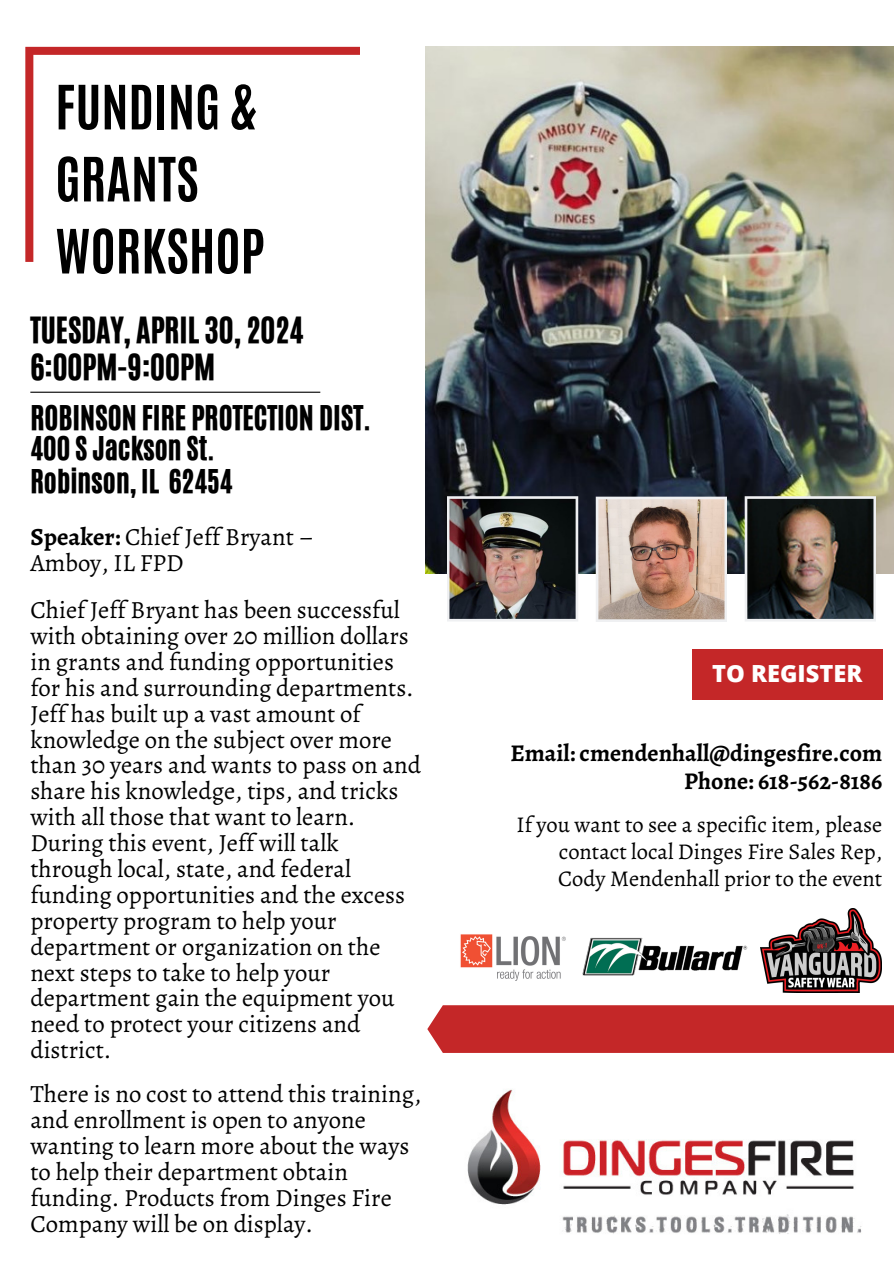
<style>
.page{position:relative;width:894px;height:1264px;background:#fff}
.page>*{position:absolute;margin:0;border:0;box-sizing:border-box;transform-origin:0 0}
.t1{font:700 51.9px/72px "Antonio";color:#000}
.t2{font:30.3px/37.2px "CA Generated";color:#000}
.t3{font:28.65px "CA Generated";color:#000}
.t4{font:27.6px/32.7px "CA Generated";color:#000}
.t5{font:24.75px/25.8px "Alegreya";color:#000}
.t6{font:700 24px/28px "Alegreya";color:#000;text-align:right}
.t7{font:800 23.55px "Open Sans";color:#fff}
.t8{font:22.5px "Alegreya";color:#000}
.s1{font-weight:700}
</style>
<div class="page">
<img style="left:426px;top:47px;width:467px;height:526px">
<div style="left:692px;top:649px;width:190px;height:51px;background:#c42728"></div>
<svg style="left:744px;top:496px;width:131px;height:125px;background:#443f3a"></svg>
<img style="left:446px;top:496px;width:132px;height:125px">
<img style="left:595px;top:496px;width:132px;height:126px">
<svg style="left:25px;top:47px;width:335px;height:215px"></svg>
<div style="left:427px;top:1005px;width:466px;height:47px;background:#c42728"></div>
<img style="left:467px;top:1089px;width:395px;height:145px">
<img style="left:582px;top:937px;width:165px;height:39px">
<img style="left:460px;top:934px;width:106px;height:46px">
<hr style="left:30px;top:391px;width:290px;height:2px;background:#000">
<img style="left:760px;top:908px;width:121px;height:84px">
<p class="t1" style="left:55px;top:71px;width:211px">FUNDING &amp;<br>GRANTS<br>WORKSHOP</p>
<p class="t2" style="left:30px;top:311px;width:275px">TUESDAY, APRIL 30, 2024<br>6:00PM-9:00PM</p>
<p class="t3" style="left:30px;top:397px;width:342px">ROBINSON FIRE PROTECTION DIST.</p>
<p class="t4" style="left:30px;top:432px;width:204px">400 S Jackson St.<br>Robinson, IL 62454</p>
<p class="t5" style="left:30px;top:523px;width:285px"><span class="s1">Speaker:</span> Chief Jeff Bryant –</p>
<p class="t5" style="left:30px;top:549px;width:155px">Amboy, IL FPD</p>
<p class="t5" style="left:30px;top:597px;width:392px">Chief Jeff Bryant has been successful with obtaining over 20 million dollars in grants and funding opportunities for his and surrounding departments.<br>Jeff has built up a vast amount of knowledge on the subject over more than 30 years and wants to pass on and share his knowledge, tips, and tricks with all those that want to learn.<br>During this event, Jeff will talk through local, state, and federal funding opportunities and the excess property program to help your department or organization on the next steps to take to help your department gain the equipment you need to protect your citizens and district.</p>
<p class="t5" style="left:30px;top:1080px;width:392px">There is no cost to attend this training, and enrollment is open to anyone wanting to learn more about the ways to help their department obtain funding. Products from Dinges Fire Company will be on display.</p>
<p class="t7" style="left:712px;top:656px;width:151px">TO REGISTER</p>
<h4 class="t6" style="left:510px;top:738px;width:373px">Email: cmendenhall@dingesfire.com<br>Phone: 618-562-8186</h4>
<h5 class="t8" style="left:516px;top:808px;width:367px">If you want to see a specific item, please</h5>
<p class="t8" style="left:558px;top:835px;width:325px">contact local Dinges Fire Sales Rep,</p>
<p class="t8" style="left:558px;top:862px;width:325px">Cody Mendenhall prior to the event</p>
</div>
